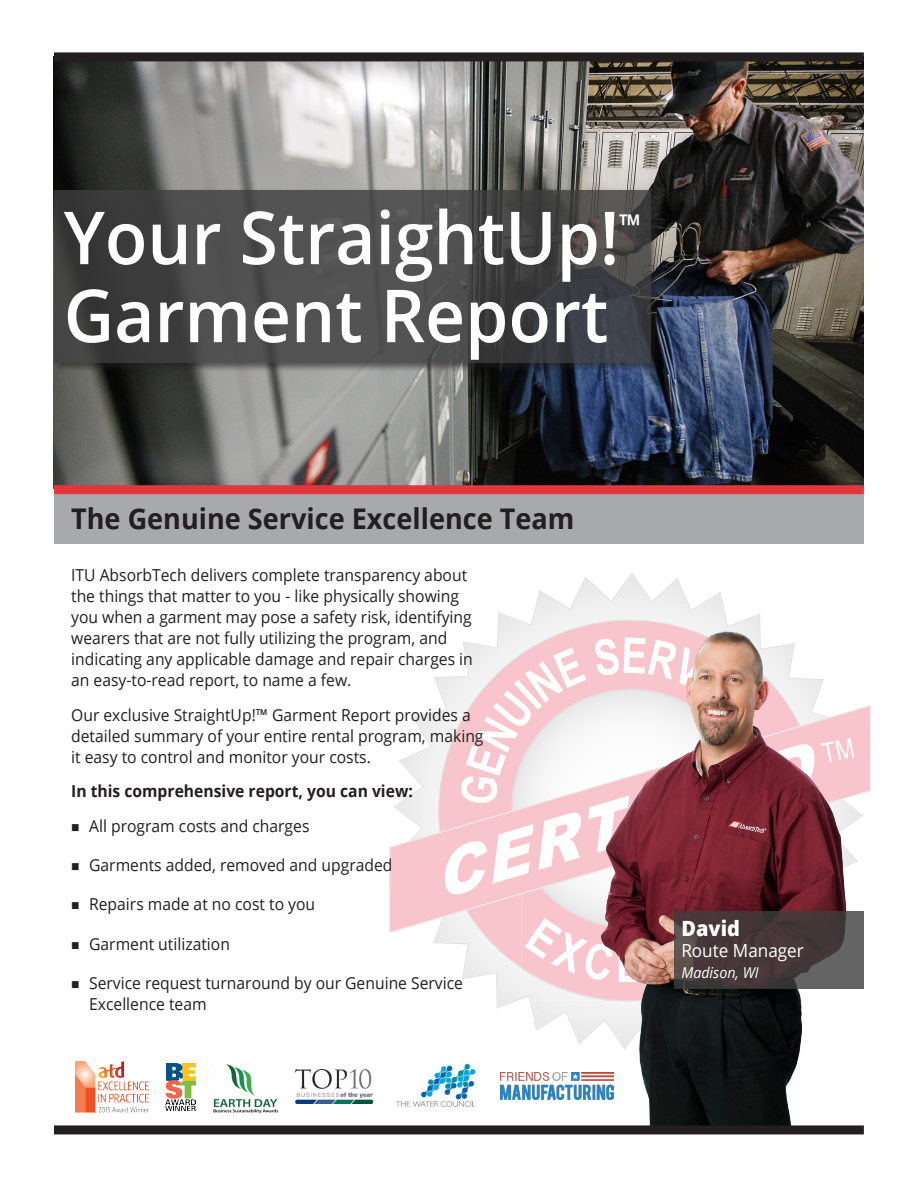
<style>
.page{position:relative;width:918px;height:1188px;background:#fff}
.page>*{position:absolute;margin:0;border:0;box-sizing:border-box;transform-origin:0 0}
.t1{font:600 73.2px "Open Sans";color:#fff;scale:.95 1}
.t2{font:600 30px "Open Sans";color:#fff;scale:.95 1}
.t3{font:700 28.5px "Open Sans";color:#231f20;scale:.95 1}
.t4{font:800 21px "Open Sans";color:#fff;scale:.95 1}
.t5{font:18px "Open Sans";color:#fff;scale:.95 1}
.t6{font:16.5px/21px "Open Sans";color:#231f20;scale:.95 1}
.t7{font:700 16.5px "Open Sans";color:#231f20;scale:.95 1}
.t8{font:italic 15px "Open Sans";color:#fff;scale:.95 1}
</style>
<div class="page">
<svg style="left:535px;top:573px;width:187px;height:457px"></svg>
<svg style="left:433px;top:598px;width:327px;height:426px"></svg>
<svg style="left:438px;top:620px;width:323px;height:382px"></svg>
<svg style="left:389px;top:705px;width:55px;height:228px"></svg>
<svg style="left:444px;top:637px;width:93px;height:345px"></svg>
<img style="left:537px;top:629px;width:334px;height:496px">
<div style="left:54px;top:494px;width:810px;height:50px;background:#a8a9ad"></div>
<img style="left:53px;top:57px;width:811px;height:432px">
<div style="left:54px;top:52px;width:810px;height:9px;background:#231f20"></div>
<div style="left:54px;top:485px;width:810px;height:9px;background:#e1373d"></div>
<div style="left:54px;top:1125px;width:810px;height:9px;background:#231f20"></div>
<img style="left:166px;top:1064px;width:29px;height:46px">
<img style="left:212px;top:1064px;width:67px;height:50px">
<img style="left:296px;top:1069px;width:77px;height:34px">
<img style="left:76px;top:1061px;width:73px;height:52px">
<img style="left:396px;top:1063px;width:80px;height:44px">
<img style="left:501px;top:1073px;width:112px;height:27px">
<div style="left:52px;top:188px;width:608px;height:185px;background:#231f20;opacity:.75"></div>
<svg style="left:54px;top:190px;width:596px;height:173px;background:#474747"></svg>
<svg style="left:675px;top:911px;width:189px;height:78px;background:#4b4042"></svg>
<p class="t1" style="left:64px;top:187px;width:586px">Your StraightUp!</p>
<p class="t2" style="left:619px;top:204px;width:24px">™</p>
<p class="t1" style="left:64px;top:265px;width:575px">Garment Report</p>
<p class="t3" style="left:71px;top:498px;width:531px">The Genuine Service Excellence Team</p>
<p class="t6" style="left:71px;top:564px;width:424px">ITU AbsorbTech delivers complete transparency about the things that matter to you - like physically showing you when a garment may pose a safety risk, identifying wearers that are not fully utilizing the program, and indicating any applicable damage and repair charges in an easy-to-read report, to name a few.</p>
<p class="t6" style="left:71px;top:704px;width:436px">Our exclusive StraightUp!™ Garment Report provides a detailed summary of your entire rental program, making it easy to control and monitor your costs.</p>
<p class="t7" style="left:71px;top:779px;width:361px">In this comprehensive report, you can view:</p>
<p class="t6" style="left:89px;top:815px;width:233px">All program costs and charges</p>
<p class="t6" style="left:89px;top:854px;width:321px">Garments added, removed and upgraded</p>
<p class="t6" style="left:89px;top:893px;width:239px">Repairs made at no cost to you</p>
<p class="t6" style="left:89px;top:933px;width:150px">Garment utilization</p>
<p class="t6" style="left:89px;top:972px;width:395px">Service request turnaround by our Genuine Service<br>Excellence team</p>
<p class="t4" style="left:681px;top:912px;width:63px">David</p>
<p class="t5" style="left:681px;top:938px;width:130px">Route Manager</p>
<p class="t8" style="left:681px;top:962px;width:83px">Madison, WI</p>
</div>
